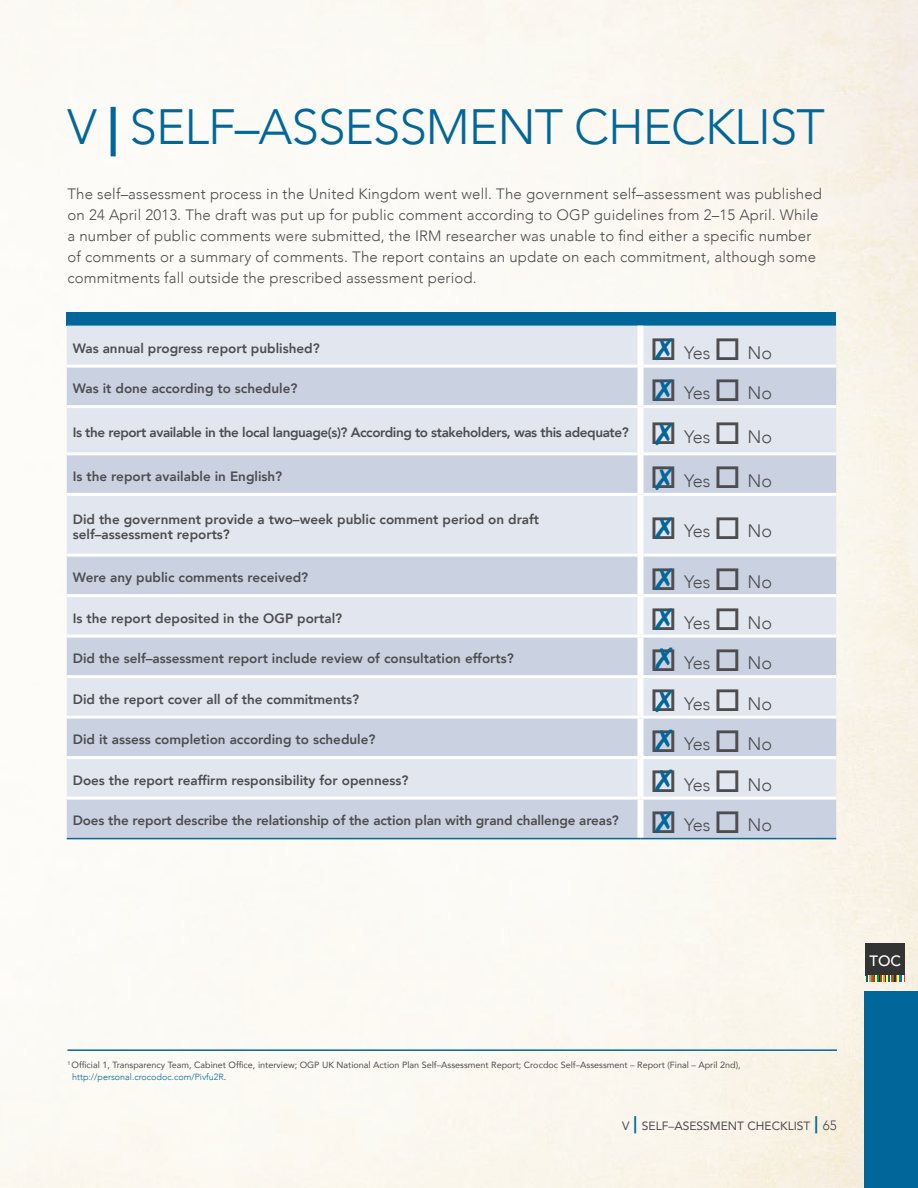
<style>
.page{position:relative;width:918px;height:1188px;background:#fff}
.page>*{position:absolute;margin:0;border:0;box-sizing:border-box;transform-origin:0 0}
.t1{font:300 49.5px "Avenir";color:#01679a}
.t2{font:300 18px "Avenir";color:#4d4d4f}
.t3{font:300 15px/21px "Avenir";letter-spacing:.01em;color:#4d4d4f}
.t4{font:500 15px "Avenir";color:#fff}
.t5{font:800 13.5px/15px "Avenir";color:#4d4d4f}
.t6{font:800 13.5px "Avenir";letter-spacing:-.03em;color:#4d4d4f}
.t7{font:300 13.5px "Avenir";color:#4d4d4f}
.t8{font:12px "Avenir";color:#4d4d4f}
.t9{font:9px/12px "Avenir";color:#4d4d4f}
.s1{font-weight:800}
.s2{font-weight:300;color:#01679a}
.s3{font-weight:500;font-size:22.5px;color:#01679a}
</style>
<div class="page">
<img style="left:0;top:0;width:918px;height:1188px">
<div style="left:864px;top:991px;width:54px;height:197px;background:#01679a"></div>
<div style="left:866px;top:943px;width:39px;height:32px;background:#333"></div>
<svg style="left:866px;top:975px;width:39px;height:7px"></svg>
<hr style="left:68px;top:1049px;width:769px;height:2px;background:#01679a">
<div style="left:67px;top:312px;width:769px;height:14px;background:#01679a"></div>
<div style="left:67px;top:326px;width:769px;height:39px;background:#e2e6ee"></div>
<svg style="left:67px;top:368px;width:769px;height:470px;background:#d5dbe8"></svg>
<hr style="left:67px;top:365px;width:571px;height:3px;background:#fff">
<hr style="left:644px;top:365px;width:192px;height:3px;background:#fff">
<hr style="left:67px;top:405px;width:571px;height:3px;background:#fff">
<hr style="left:644px;top:405px;width:192px;height:3px;background:#fff">
<hr style="left:67px;top:452px;width:571px;height:3px;background:#fff">
<hr style="left:644px;top:452px;width:192px;height:3px;background:#fff">
<hr style="left:67px;top:493px;width:571px;height:3px;background:#fff">
<hr style="left:644px;top:493px;width:192px;height:3px;background:#fff">
<hr style="left:67px;top:554px;width:571px;height:3px;background:#fff">
<hr style="left:644px;top:554px;width:192px;height:3px;background:#fff">
<hr style="left:67px;top:594px;width:571px;height:3px;background:#fff">
<hr style="left:644px;top:594px;width:192px;height:3px;background:#fff">
<div style="left:638px;top:326px;width:6px;height:40px;background:#fff"></div>
<div style="left:638px;top:366px;width:6px;height:41px;background:#fff"></div>
<div style="left:638px;top:407px;width:6px;height:47px;background:#fff"></div>
<div style="left:638px;top:454px;width:6px;height:40px;background:#fff"></div>
<div style="left:638px;top:494px;width:6px;height:61px;background:#fff"></div>
<div style="left:638px;top:555px;width:6px;height:41px;background:#fff"></div>
<div style="left:638px;top:596px;width:6px;height:39px;background:#fff"></div>
<div style="left:638px;top:638px;width:6px;height:37px;background:#fff"></div>
<div style="left:638px;top:678px;width:6px;height:38px;background:#fff"></div>
<div style="left:638px;top:719px;width:6px;height:37px;background:#fff"></div>
<div style="left:638px;top:759px;width:6px;height:38px;background:#fff"></div>
<div style="left:638px;top:800px;width:6px;height:38px;background:#fff"></div>
<hr style="left:67px;top:635px;width:573px;height:3px;background:#fff">
<hr style="left:640px;top:635px;width:196px;height:3px;background:#fff">
<hr style="left:67px;top:675px;width:573px;height:3px;background:#fff">
<hr style="left:640px;top:675px;width:196px;height:3px;background:#fff">
<hr style="left:67px;top:716px;width:573px;height:3px;background:#fff">
<hr style="left:640px;top:716px;width:196px;height:3px;background:#fff">
<hr style="left:67px;top:756px;width:573px;height:3px;background:#fff">
<hr style="left:640px;top:756px;width:196px;height:3px;background:#fff">
<hr style="left:67px;top:797px;width:573px;height:3px;background:#fff">
<hr style="left:640px;top:797px;width:196px;height:3px;background:#fff">
<hr style="left:67px;top:838px;width:573px;height:1px;background:#01679a">
<hr style="left:640px;top:838px;width:196px;height:1px;background:#01679a">
<svg style="left:656px;top:338px;width:17px;height:63px"></svg>
<svg style="left:656px;top:568px;width:17px;height:22px"></svg>
<svg style="left:656px;top:423px;width:17px;height:23px"></svg>
<svg style="left:656px;top:608px;width:17px;height:22px"></svg>
<svg style="left:656px;top:729px;width:17px;height:22px"></svg>
<svg style="left:656px;top:468px;width:17px;height:22px"></svg>
<svg style="left:656px;top:647px;width:17px;height:23px"></svg>
<svg style="left:656px;top:769px;width:17px;height:22px"></svg>
<svg style="left:656px;top:517px;width:17px;height:23px"></svg>
<svg style="left:656px;top:690px;width:17px;height:22px"></svg>
<svg style="left:656px;top:811px;width:17px;height:22px"></svg>
<h1 class="t1" style="left:68px;top:98px;width:255px">V <span class="s1">|</span> Self–Assessment</h1>
<h1 class="t1" style="left:574px;top:98px;width:62px">Checklist</h1>
<p class="t3" style="left:68px;top:183px;width:756px">The self–assessment process in the United Kingdom went well. The government self–assessment was published on 24 April 2013. The draft was put up for public comment according to OGP guidelines from 2–15 April. While a number of public comments were submitted, the IRM researcher was unable to find either a specific number of comments or a summary of comments. The report contains an update on each commitment, although some commitments fall outside the prescribed assessment period.</p>
<p class="t5" style="left:73px;top:340px;width:249px">Was annual progress report published?</p>
<h2 class="t2" style="left:650px;top:342px;width:124px">□ Yes□ No</h2>
<p class="t5" style="left:73px;top:380px;width:226px">Was it done according to schedule?</p>
<h2 class="t2" style="left:650px;top:382px;width:124px">□ Yes□ No</h2>
<p class="t6" style="left:73px;top:420px;width:557px">Is the report available in the local language(s)? According to stakeholders, was this adequate?</p>
<h2 class="t2" style="left:650px;top:426px;width:124px">□ Yes□ No</h2>
<p class="t5" style="left:73px;top:468px;width:211px">Is the report available in English?</p>
<h2 class="t2" style="left:650px;top:470px;width:124px">□ Yes□ No</h2>
<p class="t5" style="left:73px;top:511px;width:468px">Did the government provide a two–week public comment period on draft self–assessment reports?</p>
<h2 class="t2" style="left:650px;top:521px;width:124px">□ Yes□ No</h2>
<p class="t5" style="left:73px;top:569px;width:237px">Were any public comments received?</p>
<h2 class="t2" style="left:650px;top:571px;width:124px">□ Yes□ No</h2>
<p class="t5" style="left:73px;top:610px;width:271px">Is the report deposited in the OG P portal?</p>
<h2 class="t2" style="left:650px;top:612px;width:124px">□ Yes□ No</h2>
<p class="t5" style="left:73px;top:650px;width:443px">Did the self–assessment report include review of consultation efforts?</p>
<h2 class="t2" style="left:650px;top:652px;width:124px">□ Yes□ No</h2>
<p class="t5" style="left:73px;top:691px;width:288px">Did the report cover all of the commitments?</p>
<h2 class="t2" style="left:650px;top:693px;width:124px">□ Yes□ No</h2>
<p class="t5" style="left:73px;top:731px;width:304px">Did it assess completion according to schedule?</p>
<h2 class="t2" style="left:650px;top:733px;width:124px">□ Yes□ No</h2>
<p class="t5" style="left:73px;top:772px;width:337px">Does the report reaffirm responsibility for openness?</p>
<h2 class="t2" style="left:650px;top:774px;width:124px">□ Yes□ No</h2>
<p class="t5" style="left:73px;top:812px;width:548px">Does the report describe the relationship of the action plan with grand challenge areas?</p>
<h2 class="t2" style="left:650px;top:814px;width:124px">□ Yes□ No</h2>
<p class="t4" style="left:870px;top:948px;width:33px">TOC</p>
<p class="t9" style="left:72px;top:1059px;width:670px;text-indent:-5px"><sup>1</sup> Official 1, Transparency Team, Cabinet Office, interview; OGP UK National Action Plan Self–Assessment Report; Crocdoc Self–Assessment – Report (Final – April 2nd), <span class="s2">http://personal.crocodoc.com/Pivfu2R</span>.</p>
<p class="t8" style="left:622px;top:1116px;width:28px">V<span class="s3">|</span>self</p>
<p class="t8" style="left:668px;top:1116px;width:15px">–asessment</p>
<p class="t8" style="left:748px;top:1116px;width:8px">checklist</p>
<p class="t7" style="left:814px;top:1117px;width:25px"><span class="s3">|</span> 65</p>
</div>
